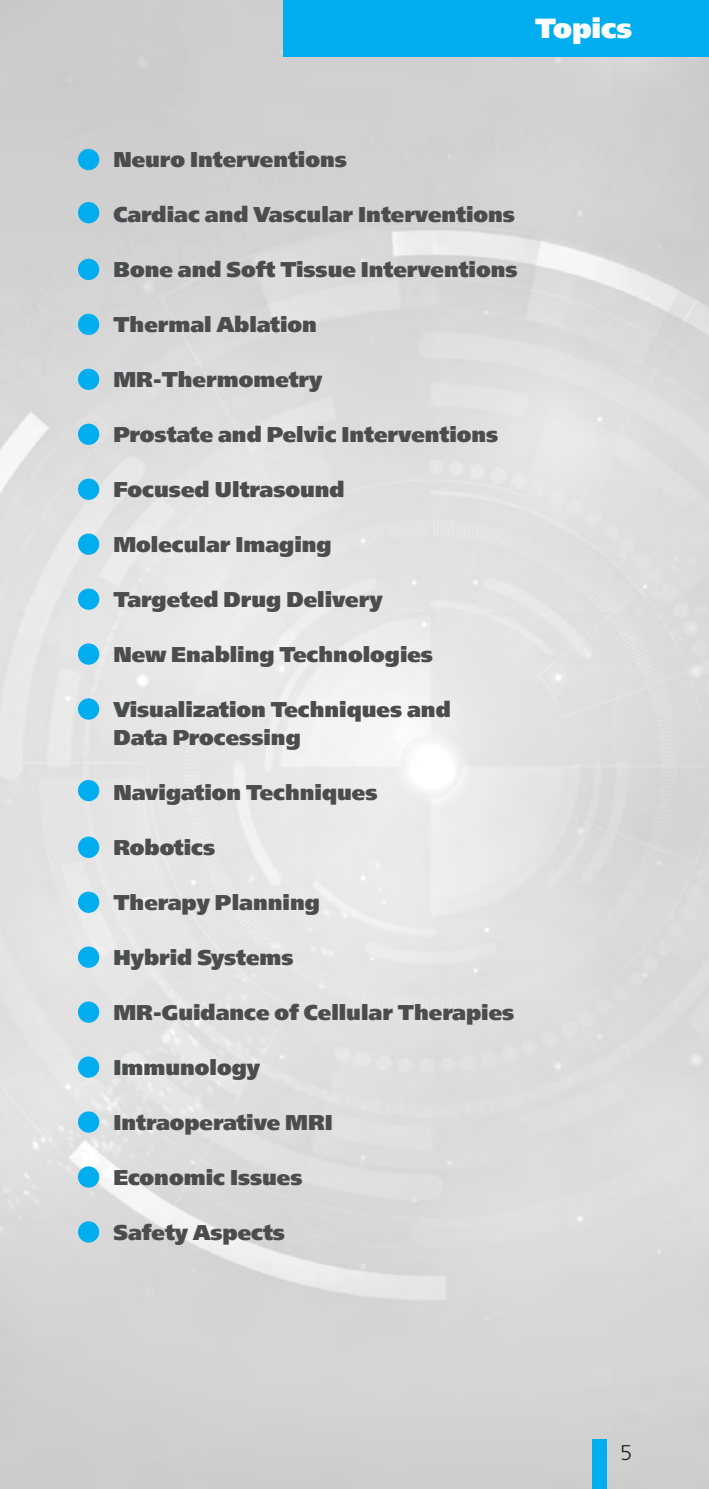
<style>
.page{position:relative;width:709px;height:1489px;background:#fff}
.page>*{position:absolute;margin:0;border:0;box-sizing:border-box;transform-origin:0 0}
.t1{font:27.5px "Free Set Black C";color:#fff}
.t2{font:21.25px "Free Set Black C";color:#4b4c4d}
.t3{font:300 21.25px "Free Set W08";color:#231f20}
</style>
<div class="page">
<img style="left:0;top:0;width:709px;height:1488px">
<div style="left:283px;top:0;width:426px;height:57px;background:#00aeef"></div>
<div style="left:78px;top:149px;width:21px;height:21px;background:#00aeef;border-radius:50%"></div>
<div style="left:78px;top:202px;width:21px;height:21px;background:#00aeef;border-radius:50%"></div>
<div style="left:78px;top:259px;width:21px;height:21px;background:#00aeef;border-radius:50%"></div>
<div style="left:78px;top:314px;width:21px;height:21px;background:#00aeef;border-radius:50%"></div>
<div style="left:78px;top:369px;width:21px;height:21px;background:#00aeef;border-radius:50%"></div>
<div style="left:78px;top:423px;width:21px;height:22px;background:#00aeef;border-radius:50%"></div>
<div style="left:78px;top:478px;width:21px;height:22px;background:#00aeef;border-radius:50%"></div>
<div style="left:78px;top:533px;width:21px;height:22px;background:#00aeef;border-radius:50%"></div>
<div style="left:78px;top:588px;width:21px;height:21px;background:#00aeef;border-radius:50%"></div>
<div style="left:78px;top:643px;width:21px;height:21px;background:#00aeef;border-radius:50%"></div>
<div style="left:78px;top:698px;width:21px;height:21px;background:#00aeef;border-radius:50%"></div>
<div style="left:78px;top:780px;width:21px;height:21px;background:#00aeef;border-radius:50%"></div>
<div style="left:78px;top:836px;width:21px;height:21px;background:#00aeef;border-radius:50%"></div>
<div style="left:78px;top:891px;width:21px;height:21px;background:#00aeef;border-radius:50%"></div>
<div style="left:78px;top:946px;width:21px;height:21px;background:#00aeef;border-radius:50%"></div>
<div style="left:78px;top:1001px;width:21px;height:21px;background:#00aeef;border-radius:50%"></div>
<div style="left:78px;top:1056px;width:21px;height:21px;background:#00aeef;border-radius:50%"></div>
<div style="left:78px;top:1111px;width:21px;height:21px;background:#00aeef;border-radius:50%"></div>
<div style="left:78px;top:1166px;width:21px;height:21px;background:#00aeef;border-radius:50%"></div>
<div style="left:78px;top:1221px;width:21px;height:21px;background:#00aeef;border-radius:50%"></div>
<div style="left:592px;top:1439px;width:14px;height:49px;background:#00aeef"></div>
<p class="t1" style="left:535px;top:12px;width:98px">Topics</p>
<p class="t2" style="left:113px;top:147px;width:235px">Neuro Interventions</p>
<p class="t2" style="left:113px;top:202px;width:403px">Cardiac and Vascular Interventions</p>
<p class="t2" style="left:113px;top:257px;width:405px">Bone and Soft Tissue Interventions</p>
<p class="t2" style="left:113px;top:312px;width:205px">Thermal Ablation</p>
<p class="t2" style="left:113px;top:367px;width:211px">MR-Thermometry</p>
<p class="t2" style="left:113px;top:422px;width:386px">Prostate and Pelvic Interventions</p>
<p class="t2" style="left:113px;top:477px;width:233px">Focused Ultrasound</p>
<p class="t2" style="left:113px;top:532px;width:220px">Molecular Imaging</p>
<p class="t2" style="left:113px;top:587px;width:271px">Targeted Drug Delivery</p>
<p class="t2" style="left:113px;top:642px;width:321px">New Enabling Technologies</p>
<p class="t2" style="left:113px;top:697px;width:339px">Visualization Techniques and</p>
<p class="t2" style="left:113px;top:725px;width:189px">Data Processing</p>
<p class="t2" style="left:113px;top:780px;width:265px">Navigation Techniques</p>
<p class="t2" style="left:113px;top:835px;width:103px">Robotics</p>
<p class="t2" style="left:113px;top:890px;width:208px">Therapy Planning</p>
<p class="t2" style="left:113px;top:945px;width:182px">Hybrid Systems</p>
<p class="t2" style="left:113px;top:1000px;width:402px">MR-Guidance of Cellular Therapies</p>
<p class="t2" style="left:113px;top:1055px;width:148px">Immunology</p>
<p class="t2" style="left:113px;top:1110px;width:221px">Intraoperative MRI</p>
<p class="t2" style="left:113px;top:1165px;width:190px">Economic Issues</p>
<p class="t2" style="left:113px;top:1220px;width:173px">Safety Aspects</p>
<p class="t3" style="left:620px;top:1439px;width:15px">5</p>
</div>
